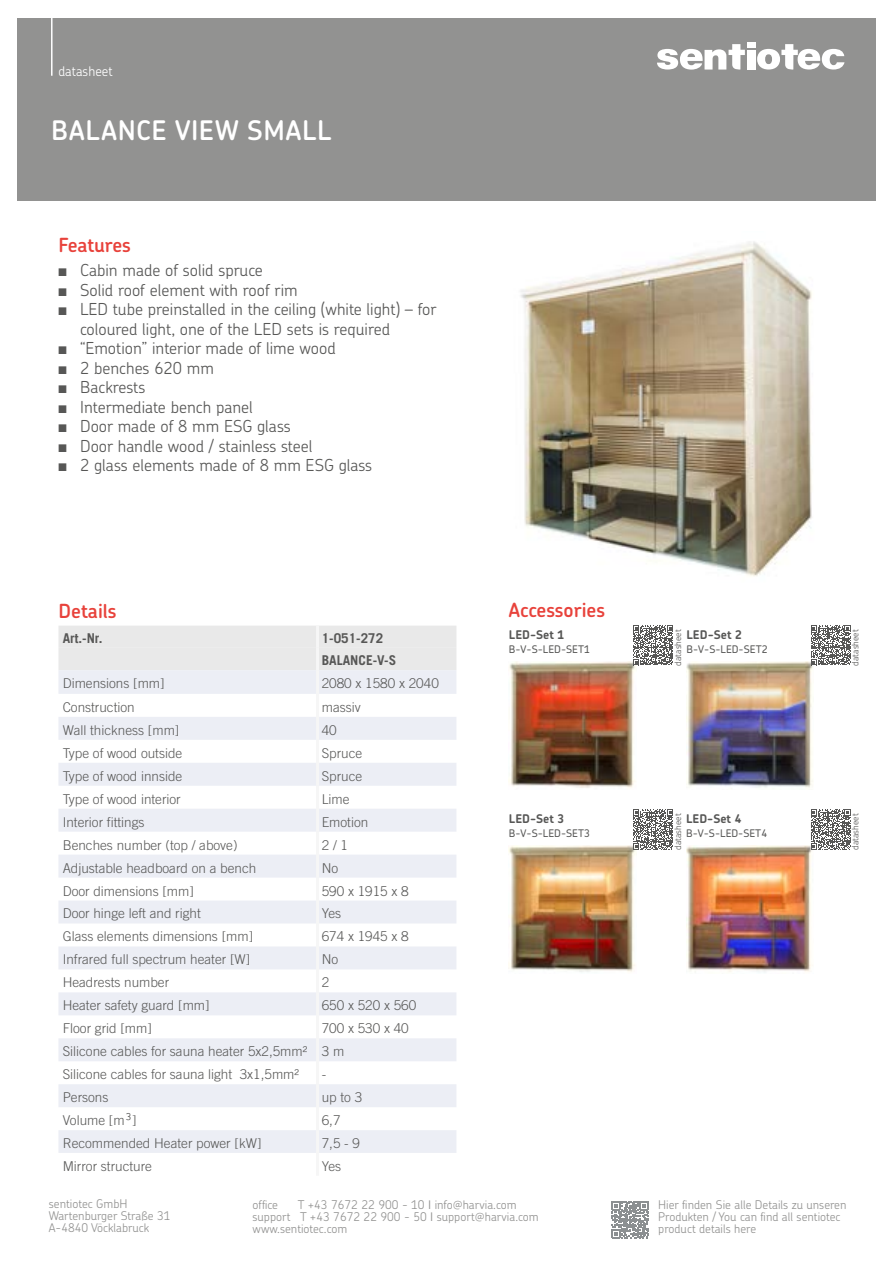
<style>
.page{position:relative;width:893px;height:1263px;background:#fff}
.page>*{position:absolute;margin:0;border:0;box-sizing:border-box;transform-origin:0 0}
.t1{font:600 27px "Chevin Pro";letter-spacing:.03em;color:#fff}
.t2{font:600 19.5px "Chevin Pro";color:#e8423b}
.t3{font:300 16.5px/19.5px "Chevin Pro";color:#575756}
.t4{font:300 13.5px/23px "Trade Gothic LT Com";color:#575756}
.t5{font:700 13.5px/22.4px "Trade Gothic LT Com";color:#575756}
.t6{font:300 13.5px "Chevin Pro";color:#fff}
.t7{font:300 12px/12px "Chevin Pro";color:#929291}
.t8{font:700 12px "Chevin Pro";color:#575756}
.t9{font:500 10.5px "Chevin Pro";color:#575756}
.t10{font:300 9px "Chevin Pro";color:#575756}
.s1{font-family:"Arial Narrow";font-weight:400}
.s2{font-family:"Chevin Pro";font-size:16.5px}
</style>
<div class="page">
<div style="left:17px;top:18px;width:859px;height:183px;background:#929291"></div>
<svg style="left:657px;top:44px;width:88px;height:26px"></svg>
<svg style="left:757px;top:44px;width:87px;height:26px"></svg>
<div style="left:747px;top:50px;width:8px;height:20px;background:#fff"></div>
<div style="left:747px;top:43px;width:8px;height:5px;background:#fff"></div>
<hr style="left:51px;top:4px;width:2px;height:72px;background:#fff">
<svg style="left:611px;top:1201px;width:37px;height:37px"></svg>
<img style="left:520px;top:241px;width:292px;height:335px">
<div style="left:58px;top:626px;width:398px;height:44px;background:#e9e9e9"></div>
<svg style="left:58px;top:670px;width:398px;height:483px;fill:#eef0f6"></svg>
<svg style="left:319px;top:670px;width:137px;height:437px;fill:#eceef5"></svg>
<hr style="left:316px;top:626px;width:3px;height:21px;background:#f6f6f6">
<hr style="left:316px;top:647px;width:3px;height:23px;background:#f6f6f6">
<hr style="left:316px;top:670px;width:3px;height:24px;background:#f6f6f6">
<hr style="left:316px;top:694px;width:3px;height:23px;background:#f6f6f6">
<hr style="left:316px;top:717px;width:3px;height:23px;background:#f6f6f6">
<hr style="left:316px;top:740px;width:3px;height:23px;background:#f6f6f6">
<hr style="left:316px;top:763px;width:3px;height:23px;background:#f6f6f6">
<hr style="left:316px;top:786px;width:3px;height:23px;background:#f6f6f6">
<hr style="left:316px;top:809px;width:3px;height:23px;background:#f6f6f6">
<hr style="left:316px;top:832px;width:3px;height:23px;background:#f6f6f6">
<hr style="left:316px;top:855px;width:3px;height:22px;background:#f6f6f6">
<hr style="left:316px;top:877px;width:3px;height:23px;background:#f6f6f6">
<hr style="left:316px;top:900px;width:3px;height:23px;background:#f6f6f6">
<hr style="left:316px;top:923px;width:3px;height:23px;background:#f6f6f6">
<hr style="left:316px;top:946px;width:3px;height:23px;background:#f6f6f6">
<hr style="left:316px;top:969px;width:3px;height:23px;background:#f6f6f6">
<hr style="left:316px;top:992px;width:3px;height:23px;background:#f6f6f6">
<hr style="left:316px;top:1015px;width:3px;height:23px;background:#f6f6f6">
<hr style="left:316px;top:1038px;width:3px;height:23px;background:#f6f6f6">
<hr style="left:316px;top:1061px;width:3px;height:23px;background:#f6f6f6">
<hr style="left:316px;top:1084px;width:3px;height:23px;background:#f6f6f6">
<hr style="left:316px;top:1107px;width:3px;height:23px;background:#f6f6f6">
<hr style="left:316px;top:1130px;width:3px;height:23px;background:#f6f6f6">
<hr style="left:316px;top:1153px;width:3px;height:23px;background:#f6f6f6">
<img style="left:509px;top:661px;width:127px;height:127px">
<img style="left:686px;top:661px;width:127px;height:127px">
<img style="left:509px;top:845px;width:127px;height:127px">
<img style="left:686px;top:845px;width:127px;height:128px">
<svg style="left:811px;top:625px;width:40px;height:40px"></svg>
<svg style="left:811px;top:809px;width:40px;height:40px"></svg>
<svg style="left:633px;top:625px;width:40px;height:40px"></svg>
<svg style="left:633px;top:809px;width:40px;height:40px"></svg>
<p class="t6" style="left:58px;top:65px;width:56px">datasheet</p>
<h1 class="t1" style="left:51px;top:115px;width:282px">BALANCE VIEW SMALL</h1>
<h2 class="t2" style="left:58px;top:238px;width:74px">Features</h2>
<p class="t3" style="left:59px;top:261px;width:205px"><span class="s1">■</span> Cabin made of solid spruce</p>
<p class="t3" style="left:59px;top:281px;width:240px"><span class="s1">■</span> Solid roof element with roof rim</p>
<p class="t3" style="left:80px;top:300px;width:358px;text-indent:-21px"><span class="s1">■</span> LED tube preinstalled in the ceiling (white light) – for coloured light, one of the LED sets is required</p>
<p class="t3" style="left:59px;top:339px;width:278px"><span class="s1">■</span> “Emotion” interior made of lime wood</p>
<p class="t3" style="left:59px;top:359px;width:157px"><span class="s1">■</span> 2 benches 620 mm</p>
<p class="t3" style="left:59px;top:378px;width:88px"><span class="s1">■</span> Backrests</p>
<p class="t3" style="left:59px;top:398px;width:195px"><span class="s1">■</span> Intermediate bench panel</p>
<p class="t3" style="left:59px;top:417px;width:233px"><span class="s1">■</span> Door made of 8 mm ESG glass</p>
<p class="t3" style="left:59px;top:437px;width:255px"><span class="s1">■</span> Door handle wood / stainless steel</p>
<p class="t3" style="left:59px;top:456px;width:315px"><span class="s1">■</span> 2 glass elements made of 8 mm ESG glass</p>
<h2 class="t2" style="left:58px;top:603px;width:60px">Details</h2>
<p class="t5" style="left:63px;top:627px;width:41px">Art.-Nr.</p>
<p class="t5" style="left:322px;top:627px;width:76px">1-051-272<br>BALANCE-V-S</p>
<p class="t4" style="left:63px;top:673px;width:103px">Dimensions [mm]</p>
<p class="t4" style="left:322px;top:673px;width:119px">2080 x 1580 x 2040</p>
<p class="t4" style="left:63px;top:697px;width:74px">Construction</p>
<p class="t4" style="left:322px;top:697px;width:40px">massiv</p>
<p class="t4" style="left:63px;top:719px;width:118px">Wall thickness [mm]</p>
<p class="t4" style="left:322px;top:719px;width:17px">40</p>
<p class="t4" style="left:63px;top:742px;width:121px">Type of wood outside</p>
<p class="t4" style="left:322px;top:742px;width:42px">Spruce</p>
<p class="t4" style="left:63px;top:765px;width:121px">Type of wood innside</p>
<p class="t4" style="left:322px;top:765px;width:42px">Spruce</p>
<p class="t4" style="left:63px;top:788px;width:120px">Type of wood interior</p>
<p class="t4" style="left:322px;top:788px;width:29px">Lime</p>
<p class="t4" style="left:63px;top:811px;width:83px">Interior fittings</p>
<p class="t4" style="left:322px;top:811px;width:48px">Emotion</p>
<p class="t4" style="left:63px;top:834px;width:176px">Benches number (top / above)</p>
<p class="t4" style="left:322px;top:834px;width:28px">2 / 1</p>
<p class="t4" style="left:63px;top:857px;width:195px">Adjustable headboard on a bench</p>
<p class="t4" style="left:322px;top:857px;width:18px">No</p>
<p class="t4" style="left:63px;top:880px;width:133px">Door dimensions [mm]</p>
<p class="t4" style="left:322px;top:880px;width:89px">590 x 1915 x 8</p>
<p class="t4" style="left:63px;top:903px;width:140px">Door hinge left and right</p>
<p class="t4" style="left:322px;top:903px;width:21px">Yes</p>
<p class="t4" style="left:63px;top:926px;width:192px">Glass elements dimensions [mm]</p>
<p class="t4" style="left:322px;top:926px;width:89px">674 x 1945 x 8</p>
<p class="t4" style="left:63px;top:949px;width:189px">Infrared full spectrum heater [W]</p>
<p class="t4" style="left:322px;top:949px;width:18px">No</p>
<p class="t4" style="left:63px;top:972px;width:108px">Headrests number</p>
<p class="t4" style="left:322px;top:972px;width:9px">2</p>
<p class="t4" style="left:63px;top:995px;width:148px">Heater safety guard [mm]</p>
<p class="t4" style="left:322px;top:995px;width:96px">650 x 520 x 560</p>
<p class="t4" style="left:63px;top:1018px;width:91px">Floor grid [mm]</p>
<p class="t4" style="left:63px;top:1018px;width:348px;text-indent:259px">700 x 530 x 40<br>Silicone cables for sauna heater 5x2,5mm² 3 m<br>Silicone cables for sauna light 3x1,5mm²</p>
<p class="t4" style="left:322px;top:1064px;width:6px">-</p>
<p class="t4" style="left:63px;top:1087px;width:47px">Persons</p>
<p class="t4" style="left:322px;top:1087px;width:42px">up to 3</p>
<p class="t4" style="left:63px;top:1110px;width:75px">Volume [m<span class="s2">³</span>]</p>
<p class="t4" style="left:322px;top:1110px;width:20px">6,7</p>
<p class="t4" style="left:63px;top:1133px;width:200px">Recommended Heater power [kW]</p>
<p class="t4" style="left:322px;top:1133px;width:40px">7,5 - 9</p>
<p class="t4" style="left:63px;top:1155px;width:91px">Mirror structure</p>
<p class="t4" style="left:322px;top:1155px;width:21px">Yes</p>
<h2 class="t2" style="left:509px;top:603px;width:98px">Accessories</h2>
<p class="t9" style="left:509px;top:643px;width:83px">B-V-S-LED-SET1</p>
<p class="t8" style="left:509px;top:630px;width:57px">LED-Set 1</p>
<p class="t10" style="left:674px;top:665px;width:38px;rotate:-90deg">datasheet</p>
<p class="t8" style="left:686px;top:630px;width:57px">LED-Set 2</p>
<p class="t9" style="left:686px;top:643px;width:83px">B-V-S-LED-SET2</p>
<p class="t8" style="left:509px;top:814px;width:57px">LED-Set 3</p>
<p class="t9" style="left:509px;top:827px;width:83px">B-V-S-LED-SET3</p>
<p class="t10" style="left:674px;top:850px;width:38px;rotate:-90deg">datasheet</p>
<p class="t8" style="left:686px;top:814px;width:57px">LED-Set 4</p>
<p class="t9" style="left:686px;top:827px;width:83px">B-V-S-LED-SET4</p>
<p class="t10" style="left:851px;top:665px;width:38px;rotate:-90deg">datasheet</p>
<p class="t10" style="left:851px;top:850px;width:38px;rotate:-90deg">datasheet</p>
<p class="t7" style="left:49px;top:1198px;width:123px">sentiotec GmbH<br>Wartenburger Straße 31<br>A-4840 Vöcklabruck</p>
<p class="t7" style="left:658px;top:1200px;width:190px">Hier finden Sie alle Details zu unseren<br>Produkten / You can find all sentiotec product details here</p>
<p class="t7" style="left:253px;top:1199px;width:288px;text-indent:45px">T +43 7672 22 900 - 10 info@harvia.com support T +43 7672 22 900 - 50 support@harvia.com www.sentiotec.com</p>
<p class="t7" style="left:253px;top:1199px;width:27px">office</p>
</div>
